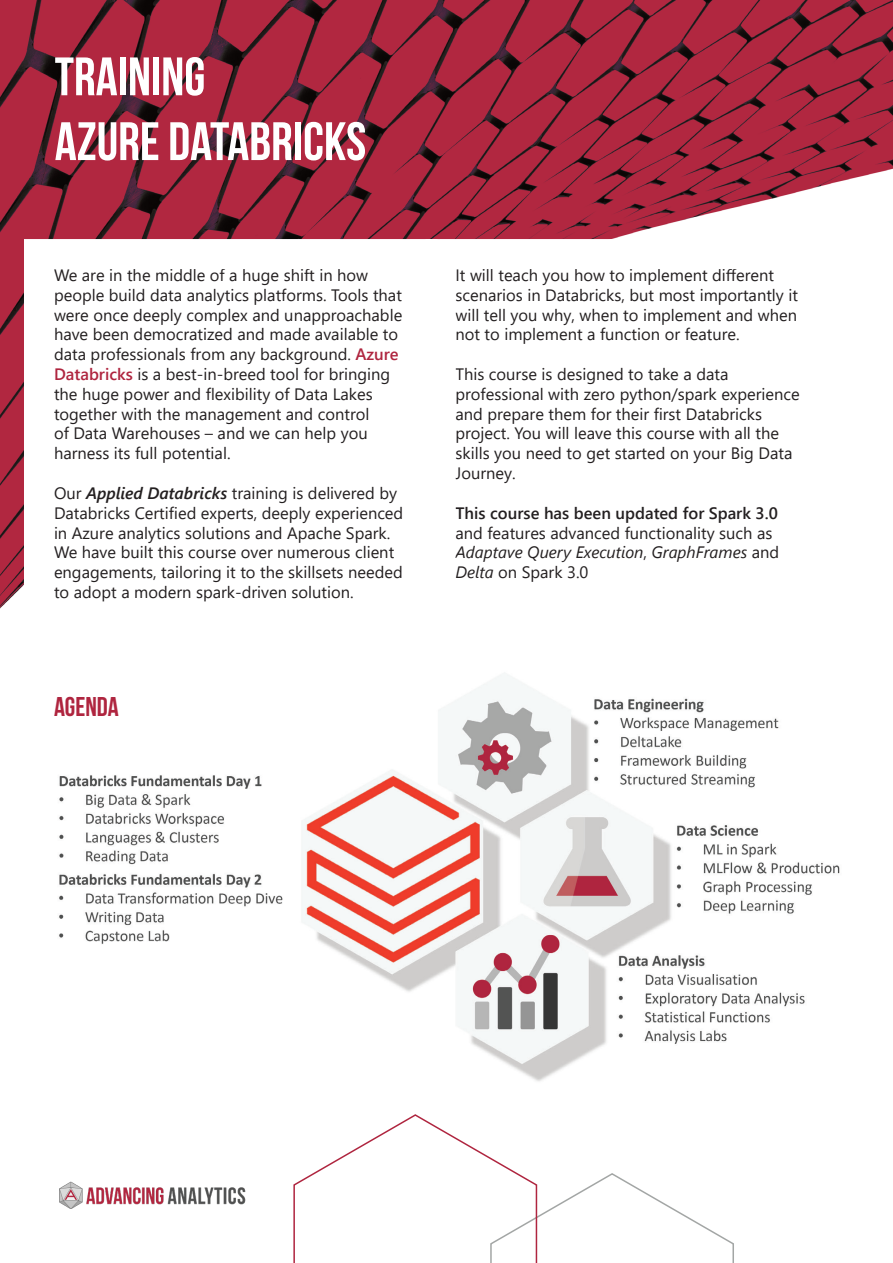
<style>
.page{position:relative;width:893px;height:1263px;background:#fff}
.page>*{position:absolute;margin:0;border:0;box-sizing:border-box;transform-origin:0 0}
.t1{font:700 54px "Bebas Neue";color:#fff}
.t2{font:700 27px "Bebas Neue";color:#af253f}
.t3{font:16.5px/19.8px "Segoe UI";color:#231f20}
.s1{font-weight:600;color:#af253f}
.s2{font-weight:600;font-style:italic}
.s3{font-weight:600}
.s4{font-style:italic}
</style>
<div class="page">
<img style="left:0;top:0;width:893px;height:609px">
<div style="left:39px;top:254px;width:383px;height:362px;background:#fff"></div>
<div style="left:440px;top:254px;width:383px;height:386px;background:#fff"></div>
<img style="left:59px;top:1182px;width:187px;height:27px">
<svg style="left:293px;top:1114px;width:441px;height:149px"></svg>
<img style="left:59px;top:673px;width:781px;height:409px">
<p class="t1" style="left:55px;top:47px;width:152px">TRAINING</p>
<p class="t1" style="left:55px;top:112px;width:313px">AZURE DATABRICKS</p>
<p class="t3" style="left:54px;top:264px;width:350px">We are in the middle of a huge shift in how people build data analytics platforms. Tools that were once deeply complex and unapproachable have been democratized and made available to data professionals from any background. <span class="s1">Azure Databricks</span> is a best-in-breed tool for bringing the huge power and flexibility of Data Lakes together with the management and control<br>of Data Warehouses – and we can help you harness its full potential.</p>
<p class="t3" style="left:54px;top:482px;width:351px">Our <span class="s2">Applied Databricks</span> training is delivered by Databricks Certified experts, deeply experienced in Azure analytics solutions and Apache Spark.<br>We have built this course over numerous client engagements, tailoring it to the skillsets needed to adopt a modern spark-driven solution.</p>
<p class="t2" style="left:54px;top:692px;width:66px">AGENDA</p>
<p class="t3" style="left:455px;top:264px;width:344px">It will teach you how to implement different scenarios in Databricks, but most importantly it will tell you why, when to implement and when not to implement a function or feature.</p>
<p class="t3" style="left:455px;top:363px;width:346px">This course is designed to take a data professional with zero python/spark experience and prepare them for their first Databricks project. You will leave this course with all the skills you need to get started on your Big Data Journey.</p>
<p class="t3" style="left:455px;top:501px;width:325px"><span class="s3">This course has been updated for Spark 3.0 </span>and features advanced functionality such as <span class="s4">Adaptave Query Execution</span>, <span class="s4">GraphFrames</span> and <span class="s4">Delta</span> on Spark 3.0</p>
</div>
